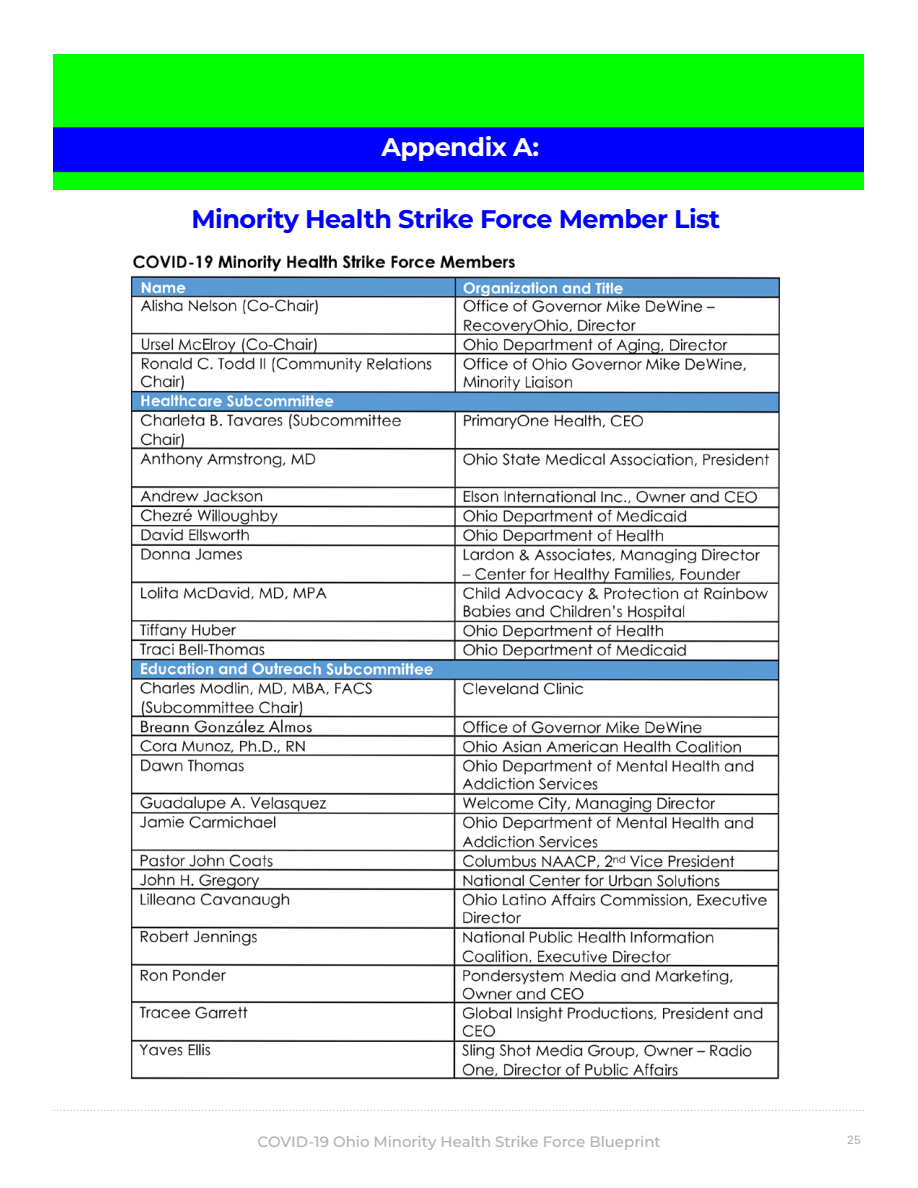
<style>
.page{position:relative;width:918px;height:1188px;background:#fff}
.page>*{position:absolute;margin:0;border:0;box-sizing:border-box;transform-origin:0 0}
.t1{font:700 25.5px "Montserrat";letter-spacing:-.02em;color:#00f}
.t2{font:700 25.5px "Montserrat";letter-spacing:-.02em;color:#fff}
.t3{font:500 15px "Montserrat";letter-spacing:-.005em;color:#aeafb3}
.t4{font:12px "Univers LT Pro 55 Roman";color:#aeafb3}
</style>
<div class="page">
<svg style="left:54px;top:1110px;width:810px;height:1px"></svg>
<img style="left:54px;top:55px;width:810px;height:135px">
<img style="left:130px;top:255px;width:650px;height:825px">
<p class="t2" style="left:382px;top:129px;width:159px">Appendix A:</p>
<p class="t1" style="left:191px;top:200px;width:530px">Minority Health Strike Force Member List</p>
<p class="t3" style="left:257px;top:1131px;width:405px">COVID-19 Ohio Minority Health Strike Force Blueprint</p>
<p class="t4" style="left:847px;top:1132px;width:15px">25</p>
</div>
